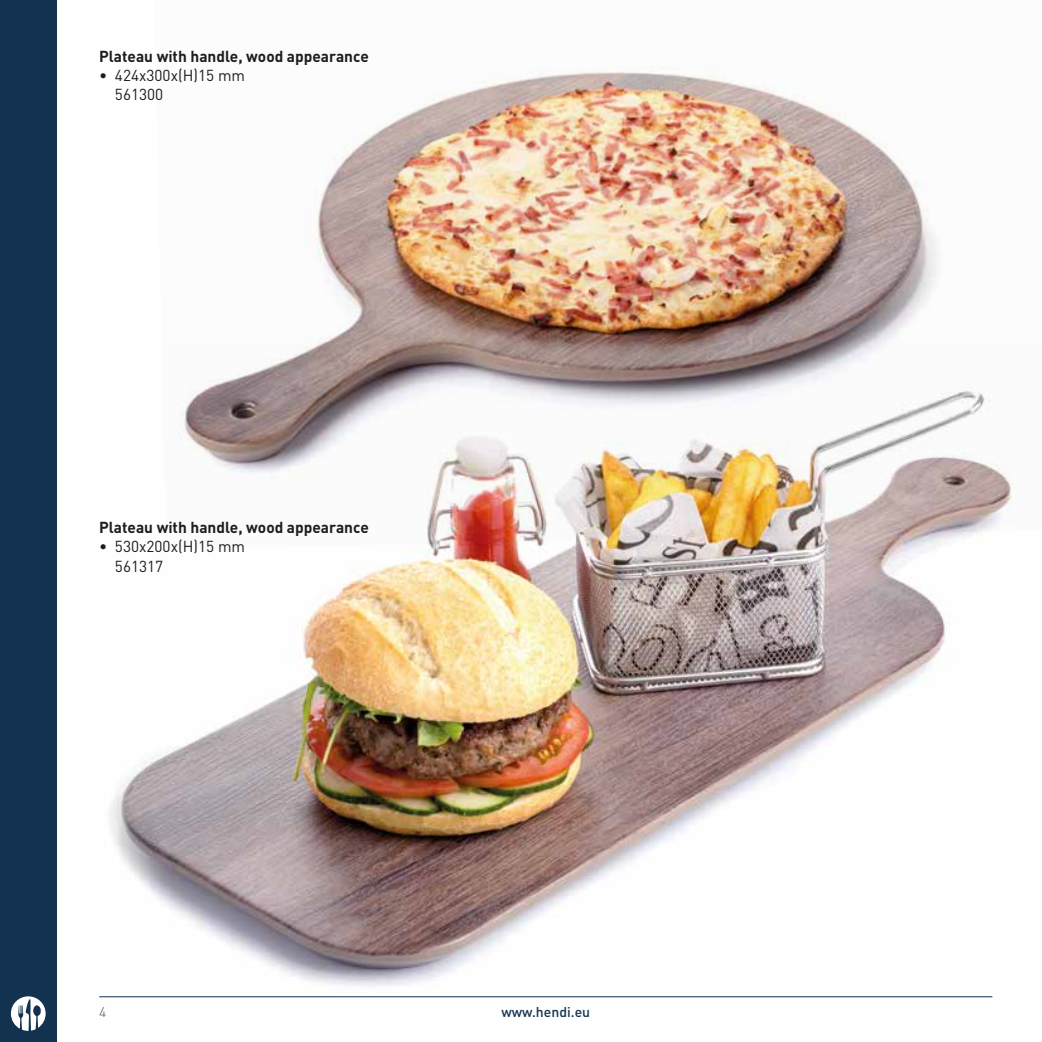
<style>
.page{position:relative;width:1042px;height:1042px;background:#fff}
.page>*{position:absolute;margin:0;border:0;box-sizing:border-box;transform-origin:0 0}
.t1{font:700 15.75px "DIN Pro";color:#1d1d1b}
.t2{font:15.75px/19.2px "DIN Pro";color:#1d1d1b}
.t3{font:500 14px "DIN Pro";color:#133250}
.t4{font:300 14px "DIN Pro";color:#515150}
</style>
<div class="page">
<img style="left:315px;top:68px;width:622px;height:274px">
<img style="left:99px;top:342px;width:914px;height:656px">
<hr style="left:99px;top:996px;width:893px;height:1px;background:#133250">
<div style="left:0;top:0;width:57px;height:1042px;background:#133250"></div>
<svg style="left:11px;top:996px;width:35px;height:35px"></svg>
<p class="t1" style="left:99px;top:43px;width:271px">Plateau with handle, wood appearance</p>
<p class="t2" style="left:115px;top:64px;width:132px;text-indent:-16px">• 424x300x(H)15 mm<br>561300</p>
<p class="t1" style="left:99px;top:514px;width:271px">Plateau with handle, wood appearance</p>
<p class="t2" style="left:115px;top:535px;width:132px;text-indent:-16px">• 530x200x(H)15 mm<br>561317</p>
<p class="t4" style="left:99px;top:1002px;width:9px">4</p>
<p class="t3" style="left:501px;top:1000px;width:90px">www.hendi.eu</p>
</div>
